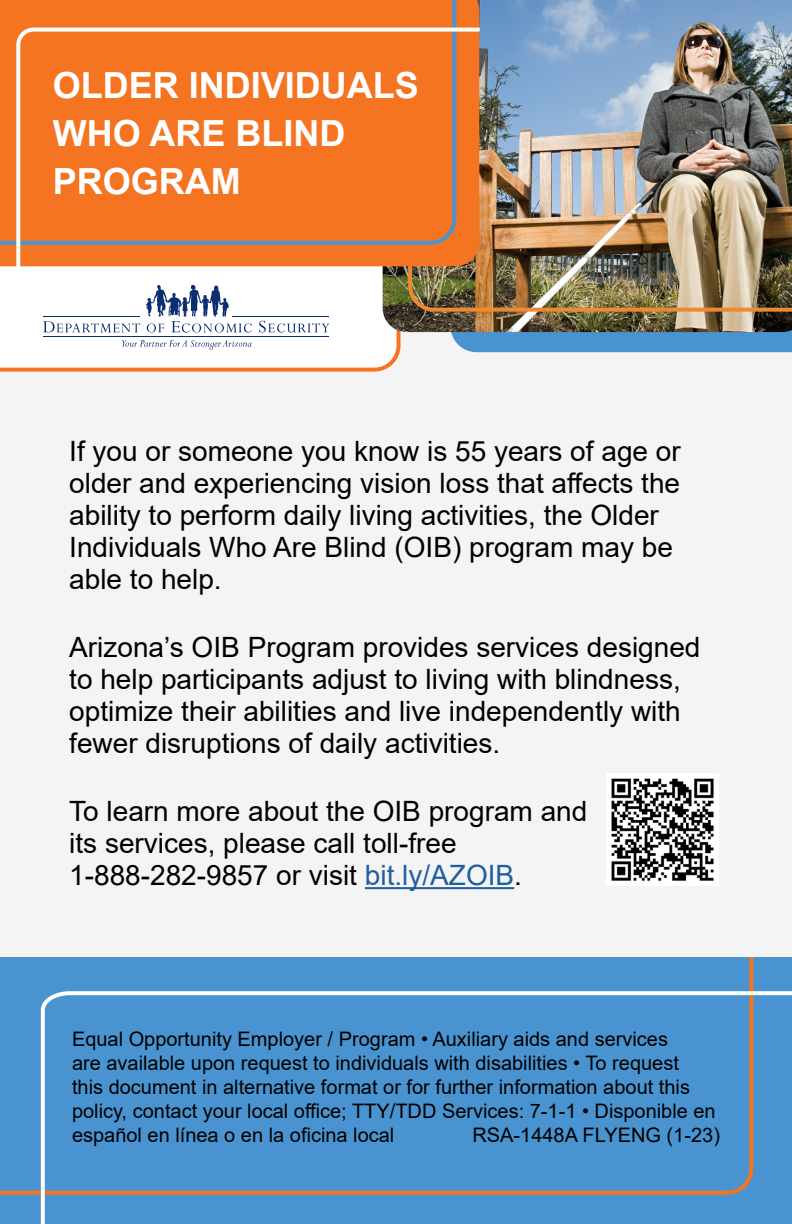
<style>
.page{position:relative;width:792px;height:1224px;background:#fff}
.page>*{position:absolute;margin:0;border:0;box-sizing:border-box;transform-origin:0 0}
.t1{font:700 36px/48px "Arial";color:#fff}
.t2{font:28px/32px "Arial";color:#000}
.t3{font:20px/24px "Arial";color:#000}
.s1{color:#215e9e}
</style>
<div class="page">
<div style="left:0;top:956px;width:753px;height:239px;background:#4994d0"></div>
<div style="left:39px;top:989px;width:753px;height:235px;background:#4994d0"></div>
<div style="left:0;top:317px;width:792px;height:639px;background:#f4f4f5"></div>
<div style="left:451px;top:332px;width:341px;height:20px;background:#4994d0"></div>
<svg style="left:0;top:266px;width:401px;height:106px"></svg>
<img style="left:383px;top:271px;width:409px;height:61px">
<img style="left:408px;top:0;width:384px;height:312px">
<div style="left:0;top:0;width:456px;height:245px;background:#f47421"></div>
<svg style="left:14px;top:26px;width:470px;height:245px;background:#ef7a2e"></svg>
<hr style="left:365px;top:887px;width:149px;height:2px;background:#215e9e">
<svg style="left:43px;top:321px;width:97px;height:11px"></svg>
<svg style="left:122px;top:340px;width:130px;height:10px"></svg>
<svg style="left:146px;top:285px;width:106px;height:48px"></svg>
<svg style="left:259px;top:321px;width:70px;height:12px"></svg>
<hr style="left:43px;top:316px;width:97px;height:1px;background:#0b2d72">
<hr style="left:232px;top:316px;width:97px;height:1px;background:#0b2d72">
<hr style="left:43px;top:336px;width:286px;height:1px;background:#0b2d72">
<img style="left:606px;top:774px;width:112px;height:111px">
<p class="t1" style="left:53px;top:62px;width:368px">OLDER INDIVIDUALS<br>WHO ARE BLIND<br>PROGRAM</p>
<p class="t2" style="left:69px;top:435px;width:613px">If you or someone you know is 55 years of age or older and experiencing vision loss that affects the ability to perform daily living activities, the Older Individuals Who Are Blind (OIB) program may be able to help.</p>
<p class="t2" style="left:69px;top:631px;width:633px">Arizona’s OIB Program provides services designed to help participants adjust to living with blindness, optimize their abilities and live independently with fewer disruptions of daily activities.</p>
<p class="t2" style="left:69px;top:795px;width:520px">To learn more about the OIB program and its services, please call toll-free<br>1-888-282-9857 or visit <span class="s1">bit.ly/AZOIB</span>.</p>
<p class="t3" style="left:72px;top:1027px;width:645px">Equal Opportunity Employer / Program • Auxiliary aids and services<br>are available upon request to individuals with disabilities • To request<br>this document in alternative format or for further information about this policy, contact your local office; TTY/TDD Services: 7-1-1 • Disponible en español en línea o en la oficina local</p>
<p class="t3" style="left:472px;top:1123px;width:249px">RSA-1448A FLYENG (1-23)</p>
</div>
